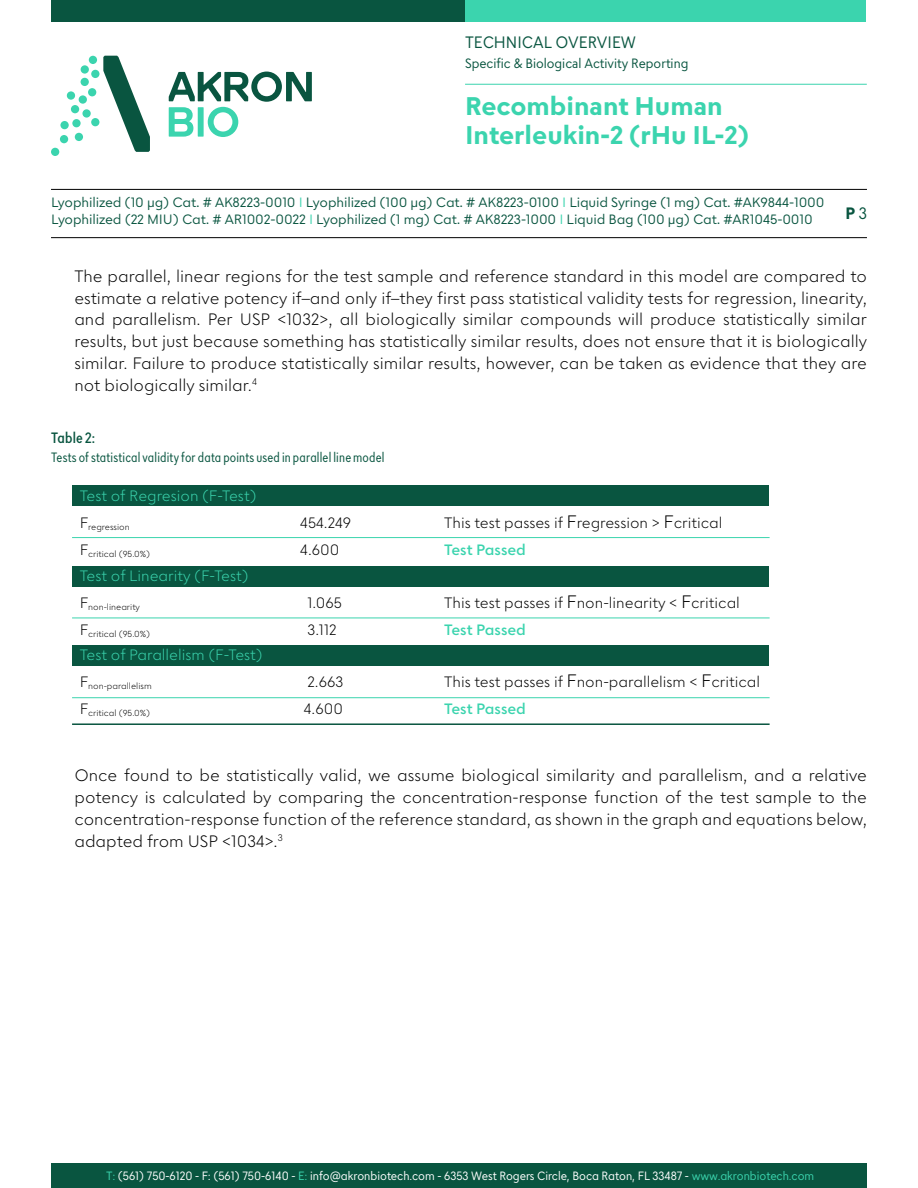
<style>
.page{position:relative;width:918px;height:1188px;background:#fff}
.page>*{position:absolute;margin:0;border:0;box-sizing:border-box;transform-origin:0 0}
.t1{font:700 25.5px/28.5px "Escalatorv 0.15 Text";color:#3bd4ae}
.t2{font:300 16.5px/21.8px "Escalatorv 0.16 Text";color:#000;text-align:justify}
.t3{font:16.5px "Escalator B12 Narrow";color:#095540}
.t4{font:700 16.5px "Escalator B12 Narrow";color:#095540}
.t5{font:300 15px "Escalatorv 0.16 Text";color:#000}
.t6{font:300 15px "Escalatorv 0.16 Text";color:#3bd4ae}
.t7{font:600 15px "Escalatorv 0.16 Text";color:#3bd4ae}
.t8{font:600 15px "Escalator B12 Cond";letter-spacing:.01em;color:#095540}
.t9{font:13.5px/16.5px "Escalatorv 0.16 Text";letter-spacing:-.01em;color:#095540}
.t10{font:13.5px "Escalator B12 Cond";letter-spacing:.015em;color:#095540}
.t11{font:13.5px "Escalator B12 Narrow";color:#095540}
.t12{font:12px "Escalator B12 Narrow";color:#fff}
.t13{font:300 8.7px "Escalatorv 0.16 Text";color:#000}
.s1{color:#3bd4ae}
.s2{font-weight:400}
.s3{font-size:18px}
</style>
<div class="page">
<hr style="left:465px;top:84px;width:402px;height:1px;background:#3bd4ae">
<div style="left:452px;top:0;width:414px;height:21px;background:#3bd4ae"></div>
<div style="left:51px;top:0;width:414px;height:21px;background:#095540"></div>
<div style="left:51px;top:1164px;width:816px;height:24px;background:#095540"></div>
<svg style="left:169px;top:72px;width:143px;height:65px"></svg>
<svg style="left:103px;top:56px;width:47px;height:96px"></svg>
<div style="left:89px;top:56px;width:8px;height:8px;background:#3bd4ae;border-radius:50%"></div>
<div style="left:91px;top:70px;width:8px;height:8px;background:#3bd4ae;border-radius:50%"></div>
<div style="left:81px;top:65px;width:8px;height:9px;background:#3bd4ae;border-radius:50%"></div>
<div style="left:81px;top:78px;width:8px;height:8px;background:#3bd4ae;border-radius:50%"></div>
<div style="left:88px;top:88px;width:8px;height:8px;background:#3bd4ae;border-radius:50%"></div>
<div style="left:79px;top:95px;width:8px;height:9px;background:#3bd4ae;border-radius:50%"></div>
<div style="left:67px;top:91px;width:8px;height:9px;background:#3bd4ae;border-radius:50%"></div>
<div style="left:71px;top:105px;width:8px;height:8px;background:#3bd4ae;border-radius:50%"></div>
<div style="left:82px;top:109px;width:9px;height:9px;background:#3bd4ae;border-radius:50%"></div>
<div style="left:91px;top:118px;width:8px;height:8px;background:#3bd4ae;border-radius:50%"></div>
<div style="left:72px;top:119px;width:9px;height:8px;background:#3bd4ae;border-radius:50%"></div>
<div style="left:60px;top:121px;width:9px;height:8px;background:#3bd4ae;border-radius:50%"></div>
<div style="left:60px;top:135px;width:8px;height:8px;background:#3bd4ae;border-radius:50%"></div>
<div style="left:51px;top:148px;width:8px;height:8px;background:#3bd4ae;border-radius:50%"></div>
<div style="left:75px;top:133px;width:8px;height:8px;background:#3bd4ae;border-radius:50%"></div>
<hr style="left:51px;top:189px;width:816px;height:1px;background:#000">
<hr style="left:51px;top:237px;width:816px;height:1px;background:#000">
<div style="left:73px;top:486px;width:696px;height:20px;background:#095540"></div>
<div style="left:73px;top:566px;width:696px;height:20px;background:#095540"></div>
<div style="left:73px;top:646px;width:696px;height:20px;background:#095540"></div>
<hr style="left:72px;top:537px;width:698px;height:1px;background:#3bd4ae">
<hr style="left:72px;top:618px;width:698px;height:1px;background:#3bd4ae">
<hr style="left:72px;top:697px;width:698px;height:1px;background:#3bd4ae">
<hr style="left:72px;top:723px;width:698px;height:2px;background:#095540">
<p class="t3" style="left:465px;top:32px;width:172px">TECHNICAL OVERVIEW</p>
<p class="t11" style="left:465px;top:55px;width:225px">Specific &amp; Biological Activity Reporting</p>
<h1 class="t1" style="left:465px;top:92px;width:286px">Recombinant Human<br>Interleukin-2 (rHu IL-2)</h1>
<p class="t9" style="left:51px;top:194px;width:775px">Lyophilized (10 µg) Cat. # AK8223-0010 <span class="s1">I</span> Lyophilized (100 µg) Cat. # AK8223-0100 <span class="s1">I</span> Liquid Syringe (1 mg) Cat. #AK9844-1000<br>Lyophilized (22 MIU) Cat. # AR1002-0022 <span class="s1">I</span> Lyophilized (1 mg) Cat. # AK8223-1000 <span class="s1">I</span> Liquid Bag (100 μg) Cat. #AR1045-0010</p>
<p class="t4" style="left:846px;top:203px;width:23px">P <span class="s2">3</span></p>
<p class="t2" style="left:74px;top:265px;width:794px">The parallel, linear regions for the test sample and reference standard in this model are compared to estimate a relative potency if</p>
<p class="t2" style="left:74px;top:287px;width:794px;text-indent:325px">they first pass statistical validity tests for regression, linearity, and parallelism. Per USP &lt;1032&gt;, all biologically similar compounds will produce statistically similar results, but just because something has statistically similar results, does not ensure that it is biologically similar. Failure to produce statistically similar results, however, can be taken as evidence that they are not biologically similar.<sup>4</sup></p>
<p class="t2" style="left:302px;top:279px;width:10px">_</p>
<p class="t2" style="left:310px;top:287px;width:83px">and only if</p>
<p class="t2" style="left:391px;top:279px;width:10px">_</p>
<p class="t8" style="left:51px;top:428px;width:46px">Table 2:</p>
<p class="t10" style="left:51px;top:449px;width:335px">Tests of statistical validity for data points used in parallel line model</p>
<p class="t6" style="left:80px;top:487px;width:178px">Test of Regresion (F-Test)</p>
<p class="t13" style="left:80px;top:522px;width:52px"><sup>F</sup>regression</p>
<p class="t5" style="left:300px;top:514px;width:53px">454.249</p>
<p class="t5" style="left:444px;top:514px;width:280px">This test passes if <span class="s3">F</span>regression &gt; <span class="s3">F</span>critical</p>
<p class="t13" style="left:80px;top:549px;width:72px"><sup>F</sup>critical (95.0%)</p>
<p class="t5" style="left:300px;top:541px;width:41px">4.600</p>
<p class="t7" style="left:444px;top:541px;width:83px">Test Passed</p>
<p class="t6" style="left:80px;top:566px;width:170px">Test of Linearity (F-Test)</p>
<p class="t13" style="left:80px;top:601px;width:62px"><sup>F</sup>non-linearity</p>
<p class="t5" style="left:307px;top:593px;width:36px">1.065</p>
<p class="t5" style="left:444px;top:593px;width:297px">This test passes if <span class="s3">F</span>non-linearity &lt; <span class="s3">F</span>critical</p>
<p class="t13" style="left:80px;top:628px;width:72px"><sup>F</sup>critical (95.0%)</p>
<p class="t5" style="left:307px;top:620px;width:31px">3.112</p>
<p class="t7" style="left:444px;top:620px;width:83px">Test Passed</p>
<p class="t6" style="left:80px;top:646px;width:185px">Test of Parallelism (F-Test)</p>
<p class="t13" style="left:80px;top:681px;width:74px"><sup>F</sup>non-parallelism</p>
<p class="t5" style="left:307px;top:673px;width:37px">2.663</p>
<p class="t5" style="left:444px;top:673px;width:317px">This test passes if <span class="s3">F</span>non-parallelism &lt; <span class="s3">F</span>critical</p>
<p class="t13" style="left:80px;top:708px;width:72px"><sup>F</sup>critical (95.0%)</p>
<p class="t5" style="left:304px;top:700px;width:41px">4.600</p>
<p class="t7" style="left:444px;top:700px;width:83px">Test Passed</p>
<p class="t2" style="left:74px;top:764px;width:794px">Once found to be statistically valid, we assume biological similarity and parallelism, and a relative potency is calculated by comparing the concentration-response function of the test sample to the concentration-response function of the reference standard, as shown in the graph and equations below, adapted from USP &lt;1034&gt;.<sup>3</sup></p>
<p class="t12" style="left:106px;top:1168px;width:710px"><span class="s1">T:</span> (561) 750-6120 - F: (561) 750-6140 - <span class="s1">E:</span> info@akronbiotech.com - 6353 West Rogers Circle, Boca Raton, FL 33487 - <span class="s1">www.akronbiotech.com</span></p>
</div>
